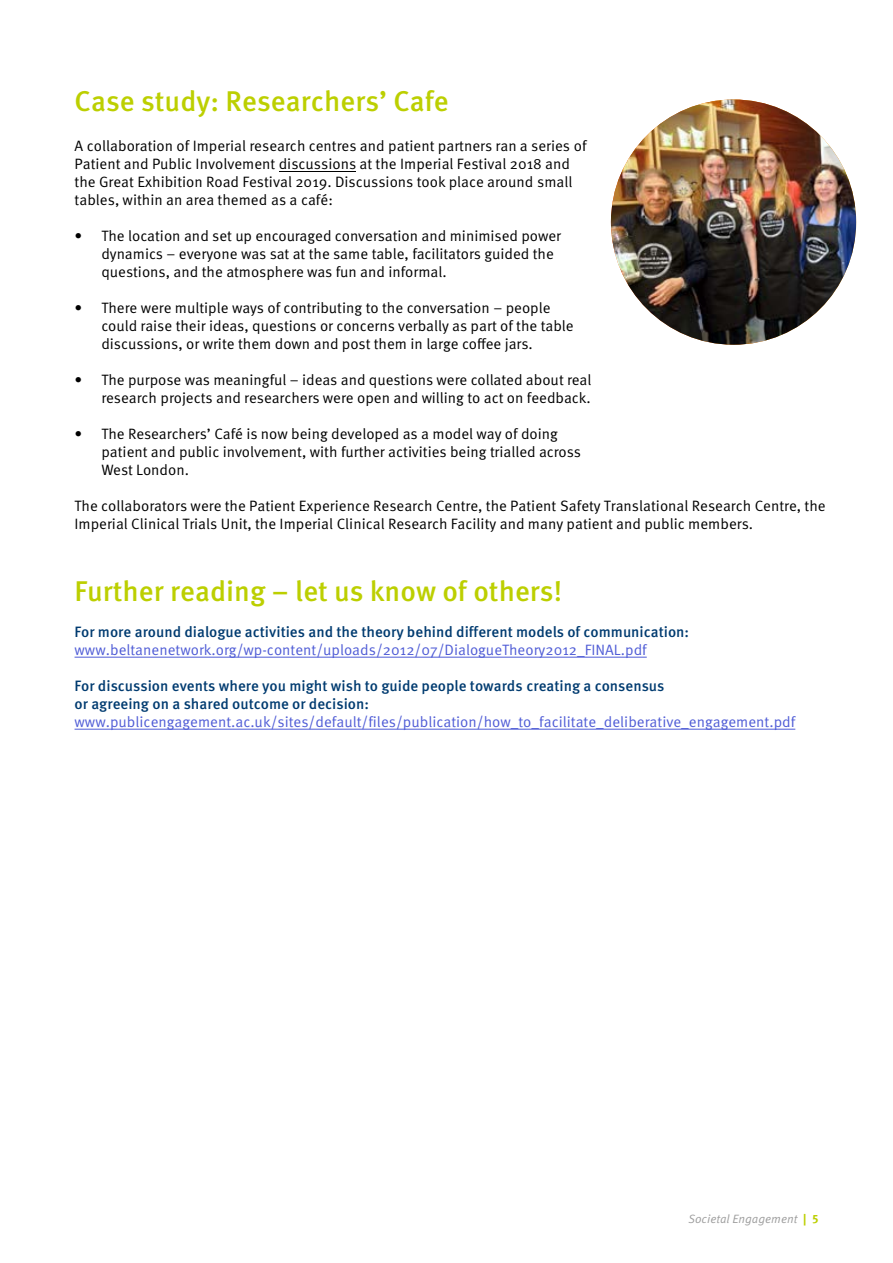
<style>
.page{position:relative;width:893px;height:1263px;background:#fff}
.page>*{position:absolute;margin:0;border:0;box-sizing:border-box;transform-origin:0 0}
.t1{font:500 28.5px "Meta OT";color:#bccf00}
.t2{font:15px/18px "Meta OT Norm";color:#000}
.t3{font:500 15px/18px "Meta OT";color:#003b70}
.t4{font:15px "Meta OT Norm";color:#4f5cd6}
.t5{font:15px "Meta OT";color:#000}
.t6{font:12px "Meta OT Norm Ita";color:#9d9d9d}
.s1{font-family:"Meta OT"}
.s2{font-family:"Meta OT Norm"}
.s3{font-family:"Meta OT";font-weight:700;color:#bccf00}
</style>
<div class="page">
<hr style="left:279px;top:171px;width:77px;height:1px;background:#000">
<hr style="left:75px;top:729px;width:720px;height:1px;background:#4f5cd6">
<hr style="left:75px;top:657px;width:572px;height:1px;background:#4f5cd6">
<img style="left:611px;top:99px;width:245px;height:246px;border-radius:123px">
<h1 class="t1" style="left:75px;top:83px;width:376px">Case study: Researchers’ Cafe</h1>
<p class="t2" style="left:75px;top:137px;width:513px">A collaboration of Imperial research centres and patient partners ran a series of<br>Patient and Public Involvement discussions at the Imperial Festival 2018 <span class="s1">and</span></p>
<p class="t5" style="left:75px;top:173px;width:499px">the Great Exhibition Road Festival 2019<span class="s2">. Discussions took place around small</span></p>
<p class="t2" style="left:75px;top:191px;width:260px">tables, within an area themed as a café:</p>
<p class="t2" style="left:101px;top:227px;width:461px;text-indent:-27px">• The location and set up encouraged conversation and minimised power dynamics – everyone was sat at the same table, facilitators guided the questions, and the atmosphere was fun and informal.</p>
<p class="t2" style="left:101px;top:299px;width:474px;text-indent:-27px">• There were multiple ways of contributing to the conversation – people could raise their ideas, questions or concerns verbally as part of the table discussions, or write them down and post them in large coffee jars.</p>
<p class="t2" style="left:74px;top:371px;width:519px;text-align:right">• The purpose was meaningful – ideas and questions were collated about real research projects and researchers were open and willing to act on feedback.</p>
<p class="t2" style="left:101px;top:425px;width:481px;text-indent:-27px">• The Researchers’ Café is now being developed as a model way of doing patient and public involvement, with further activities being trialled across<br>West London.</p>
<p class="t2" style="left:75px;top:497px;width:753px">The collaborators were the Patient Experience Research Centre, the Patient Safety Translational Research Centre, the<br>Imperial Clinical Trials Unit, the Imperial Clinical Research Facility and many patient and public members.</p>
<h1 class="t1" style="left:75px;top:573px;width:489px">Further reading – let us know of others!</h1>
<p class="t3" style="left:75px;top:623px;width:616px">For more around dialogue activities and the theory behind different models of communication:</p>
<p class="t4" style="left:75px;top:641px;width:574px">www.beltanenetwork.org/wp-content/uploads/2012/07/DialogueTheory2012_FINAL.pdf</p>
<p class="t3" style="left:75px;top:677px;width:591px">For discussion events where you might wish to guide people towards creating a consensus or agreeing on a shared outcome or decision:</p>
<p class="t4" style="left:75px;top:713px;width:722px">www.publicengagement.ac.uk/sites/default/files/publication/how_to_facilitate_deliberative_engagement.pdf</p>
<p class="t6" style="left:688px;top:1212px;width:132px">Societal Engagement <span class="s3">| 5</span></p>
</div>
